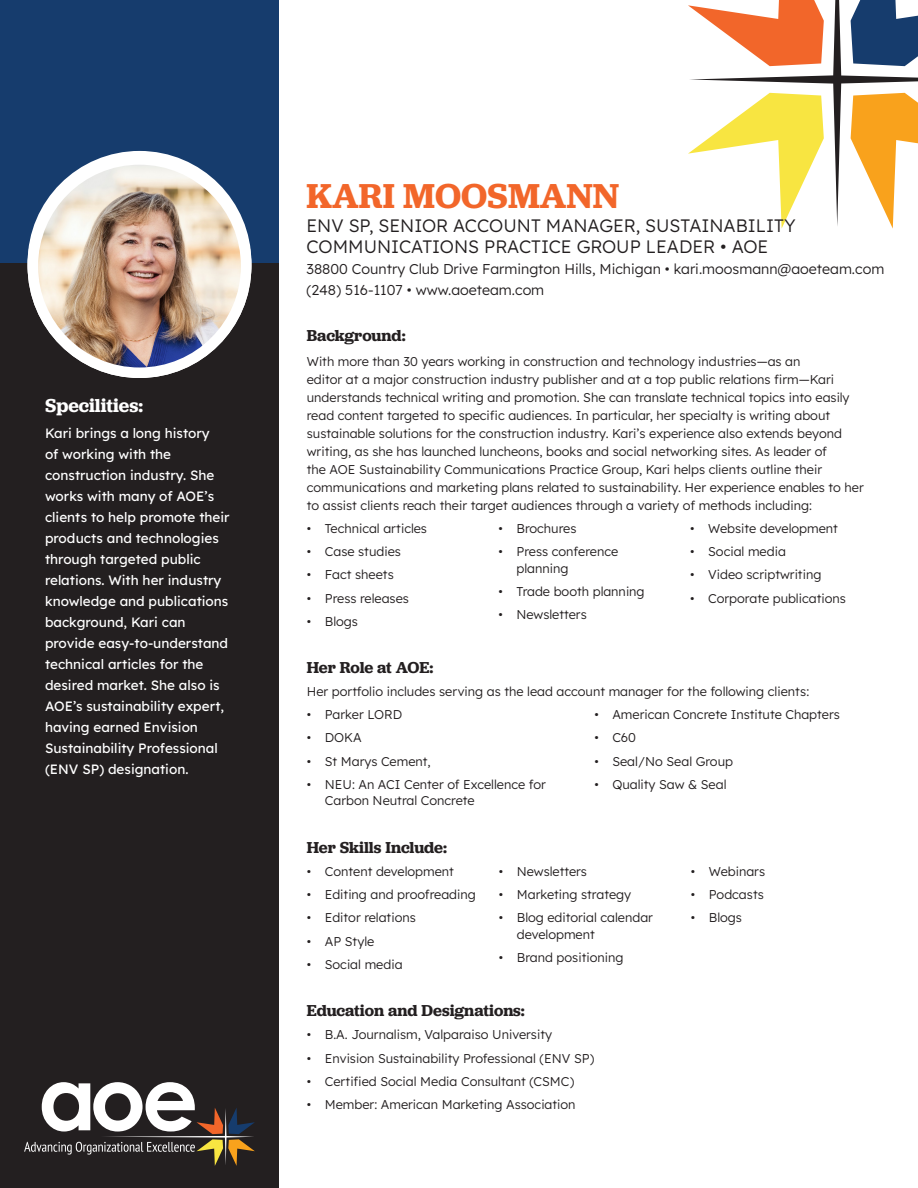
<style>
.page{position:relative;width:918px;height:1188px;background:#fff}
.page>*{position:absolute;margin:0;border:0;box-sizing:border-box;transform-origin:0 0}
.AOE_Name{font:600 36px "Jubilat";color:#f2662a}
.AOE_Sidebar_Header{font:600 19.5px "Jubilat";color:#fff}
.AOE_Job_Title{font:300 18px/21px "Lexend";color:#231f20}
.AOE_Main_Body_Subhea{font:600 16.5px "Jubilat";letter-spacing:-.005em;color:#231f20}
.AOE_Job_Title-2{font:300 14.25px "Lexend";color:#231f20}
.AOE_Sidebar_Body_Tex{font:13.5px/21px "Lexend";color:#fff}
.AOE_Body{font:300 12.75px/18px "Lexend";color:#231f20}
.AOE_Bullet_Point_Tex{font:300 12.75px "Lexend";color:#231f20}
</style>
<div class="page">
<svg style="left:689px;top:0;width:229px;height:227px"></svg>
<div style="left:0;top:263px;width:279px;height:925px;background:#231f20"></div>
<div style="left:0;top:0;width:279px;height:263px;background:#163c6d"></div>
<svg style="left:24px;top:1082px;width:231px;height:84px"></svg>
<img style="left:33px;top:159px;width:213px;height:214px;border-radius:107px">
<div style="left:28px;top:154px;width:223px;height:224px;border:10px solid #fff;border-radius:50%"></div>
<p class="AOE_Sidebar_Header" style="left:45px;top:393px;width:100px">Specilities:</p>
<p class="AOE_Sidebar_Body_Tex" style="left:45px;top:422px;width:186px">Kari brings a long history<br>of working with the construction industry. She works with many of AOE’s clients to help promote their products and technologies through targeted public relations. With her industry knowledge and publications background, Kari can provide easy-to-understand technical articles for the desired market. She also is<br>AOE’s sustainability expert, having earned Envision<br>Sustainability Professional (ENV SP) designation.</p>
<p class="AOE_Name" style="left:306px;top:172px;width:314px">KARI MOOSMANN</p>
<p class="AOE_Job_Title" style="left:306px;top:214px;width:491px">ENV SP, SENIOR ACCOUNT MANAGER, SUSTAINABILITY<br>COMMUNICATIONS PRACTICE GROUP LEADER • AOE</p>
<p class="AOE_Job_Title-2" style="left:306px;top:258px;width:579px">38800 Country Club Drive Farmington Hills, Michigan • kari.moosmann@aoeteam.com</p>
<p class="AOE_Job_Title-2" style="left:306px;top:279px;width:239px">(248) 516-1107 • www.aoeteam.com</p>
<p class="AOE_Main_Body_Subhea" style="left:307px;top:325px;width:100px">Background:</p>
<p class="AOE_Body" style="left:307px;top:351px;width:559px">With more than 30 years working in construction and technology industries—as an<br>editor at a major construction industry publisher and at a top public relations firm—Kari understands technical writing and promotion. She can translate technical topics into easily read content targeted to specific audiences. In particular, her specialty is writing about sustainable solutions for the construction industry. Kari’s experience also extends beyond writing, as she has launched luncheons, books and social networking sites. As leader of<br>the AOE Sustainability Communications Practice Group, Kari helps clients outline their communications and marketing plans related to sustainability. Her experience enables to her to assist clients reach their target audiences through a variety of methods including:</p>
<p class="AOE_Body" style="left:307px;top:519px;width:122px">• Technical articles</p>
<p class="AOE_Body" style="left:307px;top:542px;width:96px">• Case studies</p>
<p class="AOE_Body" style="left:307px;top:565px;width:89px">• Fact sheets</p>
<p class="AOE_Body" style="left:307px;top:588px;width:104px">• Press releases</p>
<p class="AOE_Body" style="left:307px;top:612px;width:52px">• Blogs</p>
<p class="AOE_Body" style="left:690px;top:519px;width:149px">• Website development</p>
<p class="AOE_Body" style="left:690px;top:542px;width:97px">• Social media</p>
<p class="AOE_Body" style="left:690px;top:565px;width:133px">• Video scriptwriting</p>
<p class="AOE_Body" style="left:690px;top:588px;width:157px">• Corporate publications</p>
<p class="AOE_Body" style="left:499px;top:519px;width:79px">• Brochures</p>
<p class="AOE_Body" style="left:517px;top:543px;width:103px;line-height:16.5px;text-indent:-18px">• Press conference planning</p>
<p class="AOE_Body" style="left:499px;top:582px;width:148px">• Trade booth planning</p>
<p class="AOE_Body" style="left:499px;top:605px;width:90px">• Newsletters</p>
<p class="AOE_Main_Body_Subhea" style="left:307px;top:657px;width:128px">Her Role at AOE:</p>
<p class="AOE_Bullet_Point_Tex" style="left:307px;top:682px;width:504px">Her portfolio includes serving as the lead account manager for the following clients:</p>
<p class="AOE_Body" style="left:307px;top:705px;width:97px">• Parker LORD</p>
<p class="AOE_Body" style="left:307px;top:728px;width:56px">• DOKA</p>
<p class="AOE_Body" style="left:307px;top:751px;width:125px">• St Marys Cement,</p>
<p class="AOE_Body" style="left:325px;top:775px;width:223px;line-height:16.5px;text-indent:-18px">• NEU: An ACI Center of Excellence for<br>Carbon Neutral Concrete</p>
<p class="AOE_Body" style="left:594px;top:705px;width:247px">• American Concrete Institute Chapters</p>
<p class="AOE_Body" style="left:594px;top:728px;width:43px">• C60</p>
<p class="AOE_Body" style="left:594px;top:751px;width:140px">• Seal/No Seal Group</p>
<p class="AOE_Body" style="left:594px;top:775px;width:134px">• Quality Saw &amp; Seal</p>
<p class="AOE_Main_Body_Subhea" style="left:307px;top:837px;width:142px">Her Skills Include:</p>
<p class="AOE_Body" style="left:307px;top:862px;width:149px">• Content development</p>
<p class="AOE_Body" style="left:307px;top:885px;width:171px">• Editing and proofreading</p>
<p class="AOE_Body" style="left:307px;top:908px;width:111px">• Editor relations</p>
<p class="AOE_Body" style="left:307px;top:931px;width:69px">• AP Style</p>
<p class="AOE_Body" style="left:307px;top:955px;width:97px">• Social media</p>
<p class="AOE_Body" style="left:499px;top:862px;width:90px">• Newsletters</p>
<p class="AOE_Body" style="left:499px;top:885px;width:134px">• Marketing strategy</p>
<p class="AOE_Body" style="left:517px;top:909px;width:138px;line-height:16.5px;text-indent:-18px">• Blog editorial calendar development</p>
<p class="AOE_Body" style="left:499px;top:948px;width:126px">• Brand positioning</p>
<p class="AOE_Main_Body_Subhea" style="left:307px;top:1000px;width:220px">Education and Designations:</p>
<p class="AOE_Body" style="left:307px;top:1025px;width:247px">• B.A. Journalism, Valparaiso University</p>
<p class="AOE_Body" style="left:307px;top:1048px;width:289px">• Envision Sustainability Professional (ENV SP)</p>
<p class="AOE_Body" style="left:307px;top:1072px;width:269px">• Certified Social Media Consultant (CSMC)</p>
<p class="AOE_Body" style="left:307px;top:1095px;width:270px">• Member: American Marketing Association</p>
<p class="AOE_Body" style="left:691px;top:862px;width:76px">• Webinars</p>
<p class="AOE_Body" style="left:691px;top:885px;width:75px">• Podcasts</p>
<p class="AOE_Body" style="left:691px;top:908px;width:52px">• Blogs</p>
</div>
